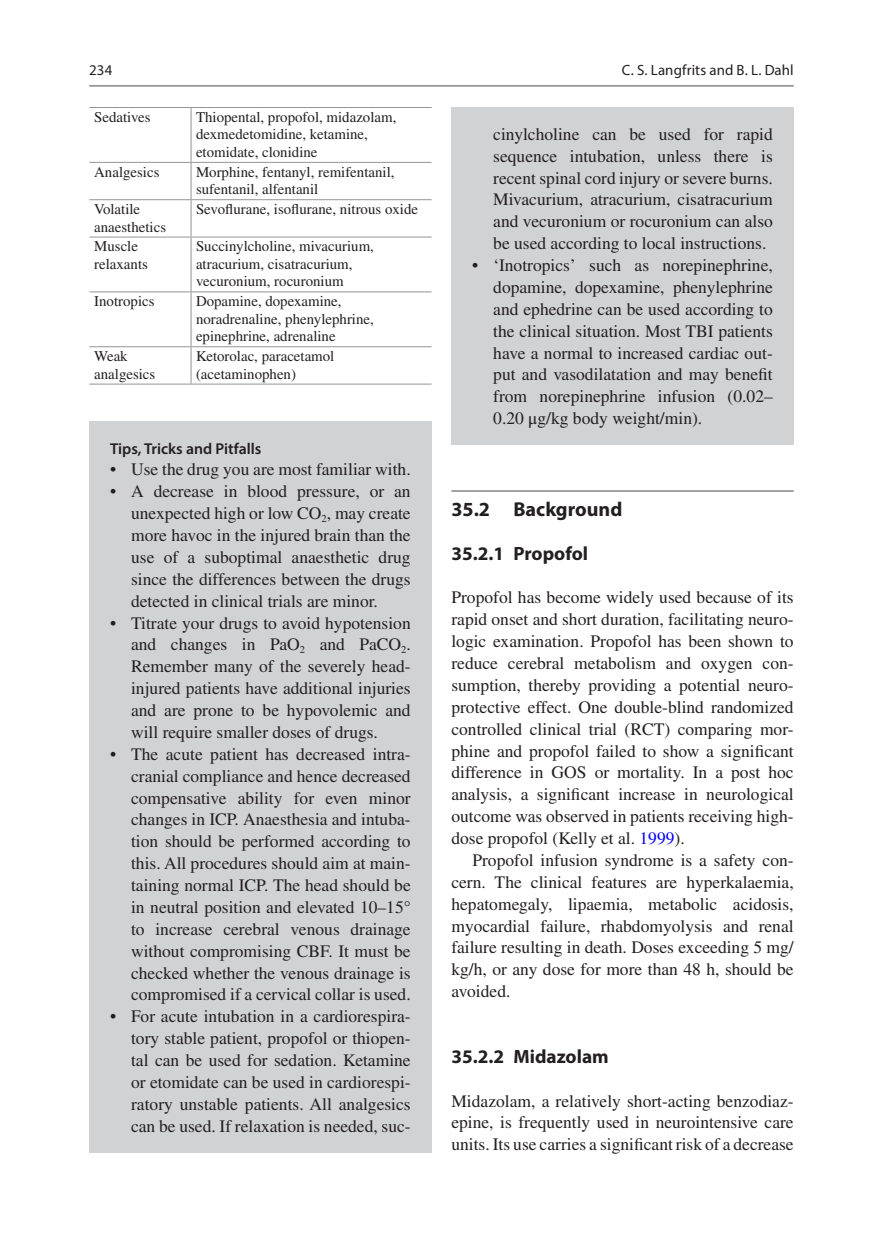
<style>
.page{position:relative;width:883px;height:1260px;background:#fff}
.page>*{position:absolute;margin:0;border:0;box-sizing:border-box;transform-origin:0 0}
.t1{font:700 20.12px "Dsnggw Myriad Pro";color:#231f20}
.t2{font:700 19.25px "Dsnggw Myriad Pro";color:#231f20}
.t3{font:17.5px/21.9px "Yrswqj Times LT Std";color:#231f20;text-align:justify}
.t4{font:600 15.75px "Bwhxqv Myriad Pro";color:#231f20}
.t5{font:14.88px/17.5px "Yrswqj Times LT Std";color:#231f20}
.t6{font:14.88px "Tdtjgk Myriad Pro";letter-spacing:.01em;color:#231f20}
.t7{font:14.88px "Pyccwl Myriad Pro";color:#231f20}
.s1{font-family:"Rjtdjg STIX General"}
.s2{color:#00f}
</style>
<div class="page">
<hr style="left:89px;top:107px;width:102px;height:1px;background:#939598">
<hr style="left:191px;top:107px;width:241px;height:1px;background:#939598">
<hr style="left:191px;top:108px;width:1px;height:54px;background:#939598">
<hr style="left:89px;top:162px;width:102px;height:1px;background:#939598">
<hr style="left:191px;top:162px;width:241px;height:1px;background:#939598">
<hr style="left:191px;top:163px;width:1px;height:36px;background:#939598">
<hr style="left:89px;top:199px;width:102px;height:1px;background:#939598">
<hr style="left:191px;top:199px;width:241px;height:1px;background:#939598">
<hr style="left:191px;top:200px;width:1px;height:37px;background:#939598">
<hr style="left:89px;top:237px;width:102px;height:1px;background:#939598">
<hr style="left:191px;top:237px;width:241px;height:1px;background:#939598">
<hr style="left:191px;top:237px;width:1px;height:54px;background:#939598">
<hr style="left:89px;top:291px;width:102px;height:1px;background:#939598">
<hr style="left:191px;top:291px;width:241px;height:1px;background:#939598">
<hr style="left:191px;top:292px;width:1px;height:54px;background:#939598">
<hr style="left:191px;top:346px;width:241px;height:1px;background:#939598">
<hr style="left:191px;top:384px;width:241px;height:1px;background:#939598">
<hr style="left:89px;top:346px;width:102px;height:1px;background:#939598">
<hr style="left:191px;top:347px;width:1px;height:37px;background:#939598">
<hr style="left:89px;top:384px;width:102px;height:1px;background:#939598">
<hr style="left:451px;top:490px;width:343px;height:2px;background:#939598">
<div style="left:89px;top:421px;width:343px;height:731px;background:#d1d2d4"></div>
<div style="left:451px;top:107px;width:343px;height:338px;background:#d1d2d4"></div>
<hr style="left:89px;top:85px;width:705px;height:2px;background:#939598">
<p class="t7" style="left:89px;top:61px;width:25px">234</p>
<p class="t5" style="left:94px;top:108px;width:58px">Sedatives</p>
<p class="t5" style="left:196px;top:108px;width:202px">Thiopental, propofol, midazolam, dexmedetomidine, ketamine, etomidate, clonidine</p>
<p class="t5" style="left:94px;top:163px;width:67px">Analgesics</p>
<p class="t5" style="left:196px;top:163px;width:200px">Morphine, fentanyl, remifentanil, sufentanil, alfentanil</p>
<p class="t5" style="left:94px;top:200px;width:73px">Volatile anaesthetics</p>
<p class="t5" style="left:196px;top:200px;width:224px">Sevoflurane, isoflurane, nitrous oxide</p>
<p class="t5" style="left:94px;top:238px;width:55px">Muscle relaxants</p>
<p class="t5" style="left:196px;top:238px;width:179px">Succinylcholine, mivacurium, atracurium, cisatracurium, vecuronium, rocuronium</p>
<p class="t5" style="left:94px;top:293px;width:62px">Inotropics</p>
<p class="t5" style="left:196px;top:293px;width:179px">Dopamine, dopexamine, noradrenaline, phenylephrine, epinephrine, adrenaline</p>
<p class="t5" style="left:94px;top:347px;width:63px">Weak analgesics</p>
<p class="t5" style="left:196px;top:347px;width:140px">Ketorolac, paracetamol (acetaminophen)</p>
<p class="t4" style="left:110px;top:438px;width:153px">Tips, Tricks and Pitfalls</p>
<p class="t3" style="left:110px;top:459px;width:302px">• Use the drug you are most familiar with.</p>
<p class="t3" style="left:131px;top:480px;width:281px;text-indent:-21px">• A decrease in blood pressure, or an unexpected high or low CO<sub>2</sub>, may create more havoc in the injured brain than the use of a suboptimal anaesthetic drug since the differences between the drugs detected in clinical trials are minor.</p>
<p class="t3" style="left:131px;top:612px;width:281px;text-indent:-21px">• Titrate your drugs to avoid hypotension and changes in PaO<sub>2</sub> and PaCO<sub>2</sub>.<br>Remember many of the severely head&shy;injured patients have additional injuries and are prone to be hypovolemic and will require smaller doses of drugs.</p>
<p class="t3" style="left:131px;top:743px;width:281px;text-indent:-21px">• The acute patient has decreased intra&shy;cranial compliance and hence decreased compensative ability for even minor changes in ICP. Anaesthesia and intuba&shy;tion should be performed according to this. All procedures should aim at main&shy;taining normal ICP. The head should be in neutral position and elevated 10–15° to increase cerebral venous drainage without compromising CBF. It must be checked whether the venous drainage is compromised if a cervical collar is used.</p>
<p class="t3" style="left:131px;top:1005px;width:281px;text-indent:-21px">• For acute intubation in a cardiorespira&shy;tory stable patient, propofol or thiopen&shy;tal can be used for sedation. Ketamine or etomidate can be used in cardiorespi&shy;ratory unstable patients. All analgesics can be used. If relaxation is needed, suc-</p>
<p class="t6" style="left:622px;top:61px;width:173px">C. S. Langfrits and B. L. Dahl</p>
<p class="t3" style="left:493px;top:123px;width:281px">cinylcholine can be used for rapid sequence intubation, unless there is recent spinal cord injury or severe burns.<br>Mivacurium, atracurium, cisatracurium and vecuronium or rocuronium can also be used according to local instructions.</p>
<p class="t3" style="left:493px;top:254px;width:281px;text-indent:-21px">• ‘Inotropics’ such as norepinephrine, dopamine, dopexamine, phenylephrine and ephedrine can be used according to the clinical situation. Most TBI patients have a normal to increased cardiac out&shy;put and vasodilatation and may benefit from norepinephrine infusion (0.02– 0.20 <span class="s1">μ</span>g/kg body weight/min).</p>
<p class="t1" style="left:451px;top:496px;width:172px">35.2 Background</p>
<p class="t2" style="left:451px;top:541px;width:138px">35.2.1 Propofol</p>
<p class="t3" style="left:451px;top:587px;width:344px">Propofol has become widely used because of its rapid onset and short duration, facilitating neuro&shy;logic examination. Propofol has been shown to reduce cerebral metabolism and oxygen con&shy;sumption, thereby providing a potential neuro&shy;protective effect. One double-blind randomized controlled clinical trial (RCT) comparing mor&shy;phine and propofol failed to show a significant difference in GOS or mortality. In a post hoc analysis, a significant increase in neurological outcome was observed in patients receiving high&shy;dose propofol (Kelly et al. <span class="s2">1999</span>).</p>
<p class="t3" style="left:451px;top:849px;width:344px;text-indent:21px">Propofol infusion syndrome is a safety con&shy;cern. The clinical features are hyperkalaemia, hepatomegaly, lipaemia, metabolic acidosis, myocardial failure, rhabdomyolysis and renal failure resulting in death. Doses exceeding 5 mg/ kg/h, or any dose for more than 48 h, should be avoided.</p>
<p class="t2" style="left:451px;top:1044px;width:159px">35.2.2 Midazolam</p>
<p class="t3" style="left:451px;top:1090px;width:344px">Midazolam, a relatively short-acting benzodiaz&shy;epine, is frequently used in neurointensive care units. Its use carries a significant risk of a decrease</p>
</div>
